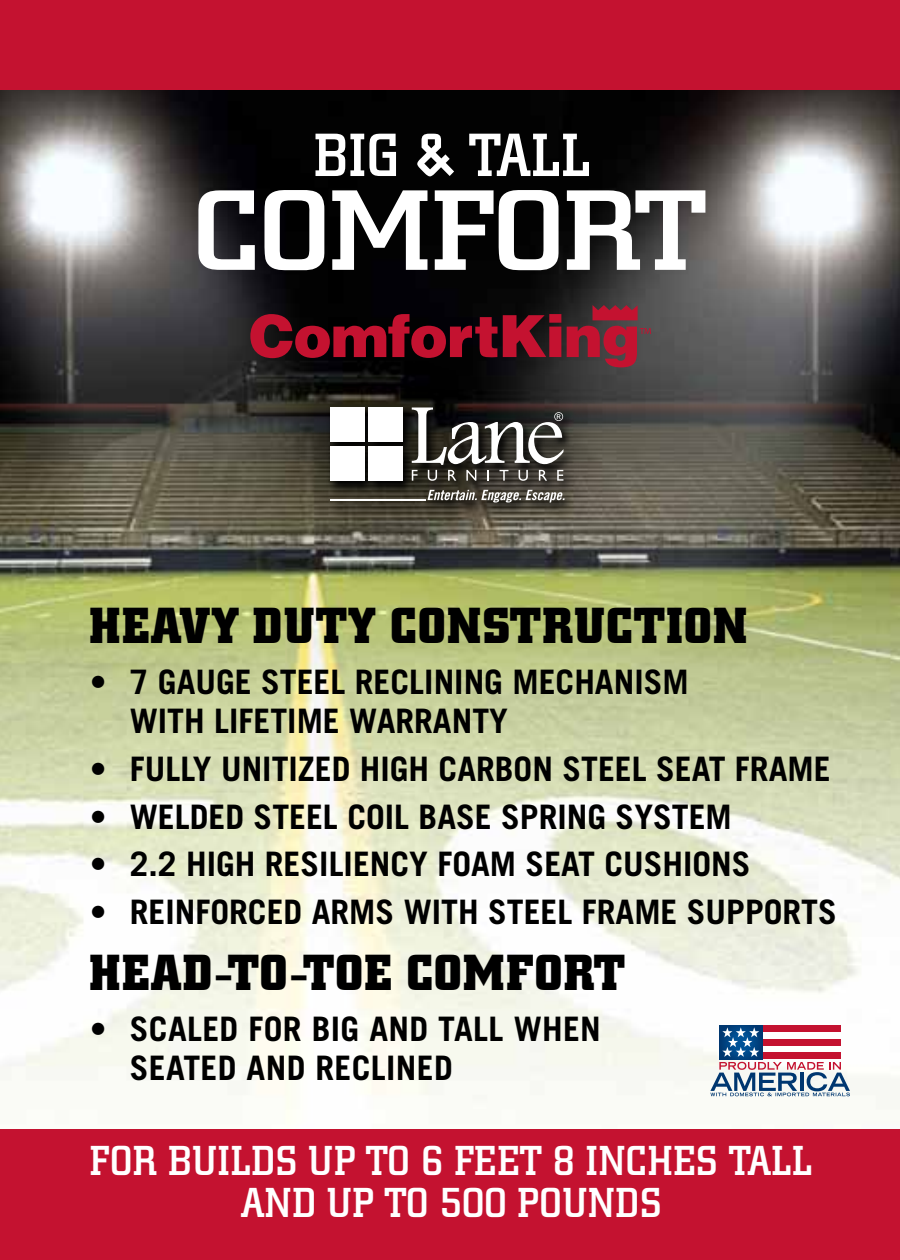
<style>
.page{position:relative;width:900px;height:1260px;background:#fff}
.page>*{position:absolute;margin:0;border:0;box-sizing:border-box;transform-origin:0 0}
.t1{font:500 60px "City";letter-spacing:.02em;color:#fff}
.t2{font:700 50px "City";letter-spacing:.03em;color:#000}
.t3{font:500 41.25px/42.5px "City";letter-spacing:.02em;color:#fff;text-align:center}
.t4{font:700 33.75px/38.8px "Trade Gothic";color:#000}
</style>
<div class="page">
<img style="left:0;top:90px;width:900px;height:1040px">
<div style="left:279px;top:356px;width:334px;height:196px;background:#000;opacity:.5"></div>
<hr style="left:330px;top:499px;width:95px;height:1px;background:#fff">
<svg style="left:428px;top:490px;width:137px;height:13px;background:#77746d"></svg>
<div style="left:330px;top:408px;width:35px;height:34px;background:#fff"></div>
<div style="left:330px;top:446px;width:35px;height:35px;background:#fff"></div>
<div style="left:369px;top:408px;width:34px;height:34px;background:#fff"></div>
<div style="left:369px;top:446px;width:34px;height:35px;background:#fff"></div>
<svg style="left:412px;top:408px;width:151px;height:73px"></svg>
<div style="left:760px;top:1025px;width:81px;height:7px;background:#c41230"></div>
<div style="left:719px;top:1025px;width:43px;height:34px;background:#003c77"></div>
<svg style="left:710px;top:1027px;width:140px;height:69px"></svg>
<div style="left:0;top:0;width:900px;height:90px;background:#c41230"></div>
<div style="left:0;top:1130px;width:900px;height:130px;background:#c41230"></div>
<svg style="left:250px;top:314px;width:311px;height:44px;background:#6b0c1d"></svg>
<svg style="left:593px;top:305px;width:45px;height:15px"></svg>
<svg style="left:567px;top:326px;width:84px;height:41px;background:#882939"></svg>
<svg style="left:198px;top:190px;width:507px;height:80px"></svg>
<h1 class="t1" style="left:314px;top:122px;width:278px">BIG &amp; TALL</h1>
<h2 class="t2" style="left:90px;top:598px;width:659px">HEAVY DUTY CONSTRUCTION</h2>
<p class="t4" style="left:130px;top:662px;width:560px;text-indent:-40px">• 7 GAUGE STEEL RECLINING MECHANISM<br>WITH LIFETIME WARRANTY</p>
<p class="t4" style="left:90px;top:749px;width:742px">• FULLY UNITIZED HIGH CARBON STEEL SEAT FRAME</p>
<p class="t4" style="left:90px;top:797px;width:644px">• WELDED STEEL COIL BASE SPRING SYSTEM</p>
<p class="t4" style="left:90px;top:844px;width:662px">• 2.2 HIGH RESILIENCY FOAM SEAT CUSHIONS</p>
<p class="t4" style="left:90px;top:892px;width:749px">• REINFORCED ARMS WITH STEEL FRAME SUPPORTS</p>
<h2 class="t2" style="left:90px;top:945px;width:244px">HEAD-TO -TOE</h2>
<h2 class="t2" style="left:406px;top:945px;width:159px">COMFORT</h2>
<p class="t4" style="left:130px;top:1009px;width:473px;text-indent:-40px">• SCALED FOR BIG AND TALL WHEN<br>SEATED AND RECLINED</p>
<p class="t3" style="left:90px;top:1140px;width:724px">FOR BUILDS UP TO 6 FEET 8 INCHES TALL<br>AND UP TO 500 POUNDS</p>
</div>
